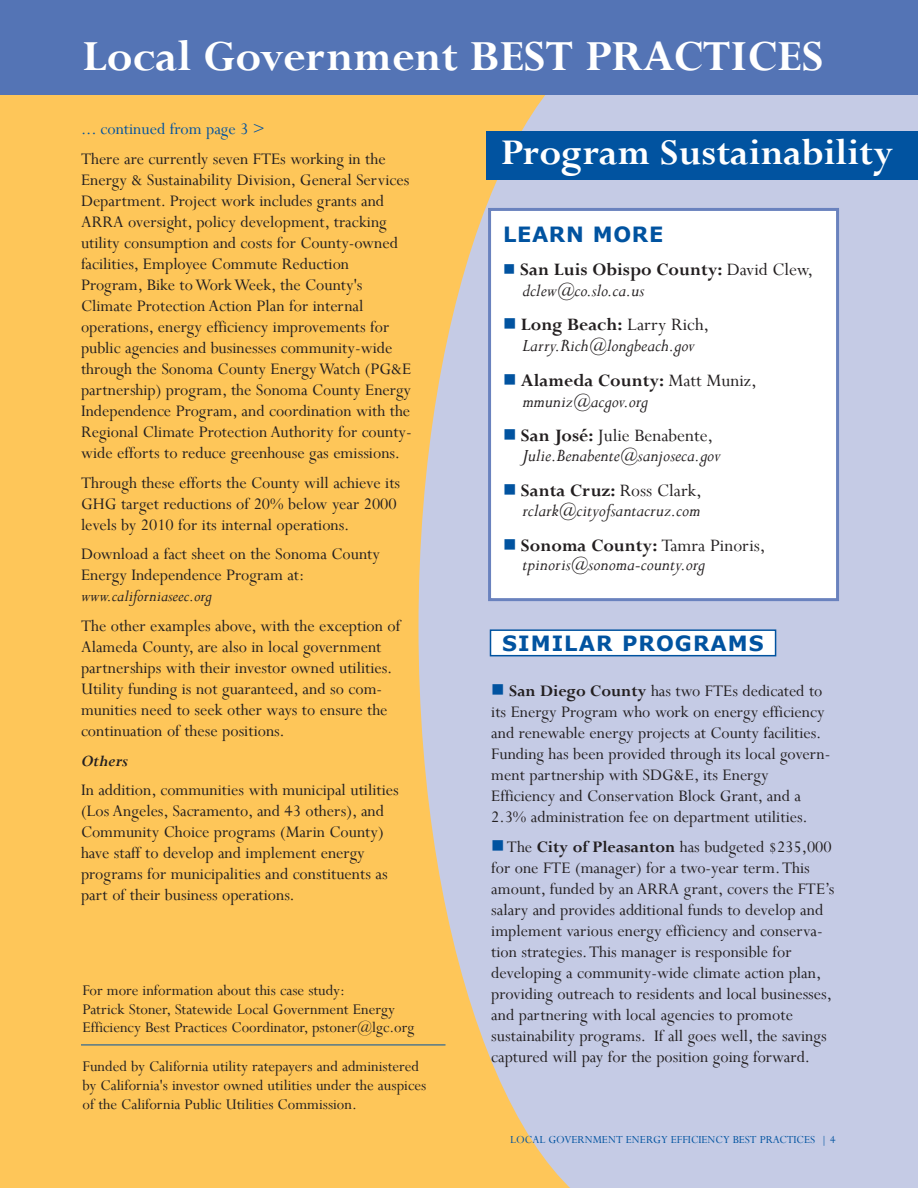
<style>
.page{position:relative;width:918px;height:1188px;background:#fff}
.page>*{position:absolute;margin:0;border:0;box-sizing:border-box;transform-origin:0 0}
.t1{font:700 48px "Perpetua";color:#fff}
.t2{font:700 40.5px "Perpetua";color:#fff}
.t3{font:700 21px "Verdana";letter-spacing:.05em;color:#0153a0}
.t4{font:italic 19.5px "Perpetua";color:#231f20}
.t5{font:700 19.5px "Perpetua";color:#231f20}
.t6{font:19.5px "Perpetua";color:#231f20}
.t7{font:18px/21px "Perpetua";color:#231f20}
.t8{font:18px "Perpetua";color:#0153a0}
.t9{font:italic 18px "Perpetua";color:#231f20}
.t10{font:italic 700 18px "Perpetua";color:#231f20}
.t11{font:16.5px/18.8px "Perpetua";color:#231f20}
.t12{font:12px "Perpetua";color:#0153a0}
.s1{color:#0153a0}
.s2{font-weight:400}
.s3{font-weight:700}
</style>
<div class="page">
<div style="left:0;top:0;width:594px;height:1188px;background:#fec659"></div>
<svg style="left:418px;top:94px;width:180px;height:1094px;fill:#c5cbe5"></svg>
<div style="left:598px;top:0;width:320px;height:1188px;background:#c5cbe5"></div>
<div style="left:0;top:0;width:918px;height:68px;background:#5474b5"></div>
<div style="left:0;top:27px;width:918px;height:67px;background:#5474b5"></div>
<div style="left:486px;top:131px;width:432px;height:48px;background:#0153a0"></div>
<div style="left:490px;top:209px;width:348px;height:391px;background:#fff"></div>
<div style="left:488px;top:208px;width:351px;height:393px;border:3px solid #6a82be"></div>
<hr style="left:81px;top:1045px;width:365px;height:1px;background:#0153a0">
<div style="left:490px;top:630px;width:286px;height:26px;background:#fff"></div>
<div style="left:490px;top:629px;width:286px;height:27px;border:2px solid #0153a0"></div>
<p class="t1" style="left:82px;top:26px;width:743px">Local Government BEST PRACTICES</p>
<p class="t8" style="left:81px;top:118px;width:185px">... continued from page 3 &gt;</p>
<p class="t7" style="left:81px;top:148px;width:330px">There are currently seven FTEs working in the Energy &amp; Sustainability Division, General Services Department. Project work includes grants and ARRA oversight, policy development, tracking utility consumption and costs for County-owned facilities, Employee Commute Reduction Program, Bike to Work Week, the County's Climate Protection Action Plan for internal</p>
<p class="t7" style="left:81px;top:316px;width:332px">operations, energy efficiency improvements for public agencies and businesses community-wide through the Sonoma County EnergyWatch (PG&amp;E partnership) program, the Sonoma County Energy Independence Program, and coordination with the Regional Climate Protection Authority for county&shy;wide efforts to reduce greenhouse gas emissions.</p>
<p class="t7" style="left:81px;top:472px;width:321px">Through these efforts the County will achieve its<br>GHG target reductions of 20% below year 2000 levels by 2010 for its internal operations.</p>
<p class="t7" style="left:81px;top:543px;width:301px">Download a fact sheet on the Sonoma County<br>Energy Independence Program at:</p>
<p class="t9" style="left:81px;top:585px;width:132px">www.californiaseec.org</p>
<p class="t7" style="left:81px;top:615px;width:321px">The other examples above, with the exception of Alameda County, are also in local government partnerships with their investor owned utilities.<br>Utility funding is not guaranteed, and so com&shy;munities need to seek other ways to ensure the continuation of these positions.</p>
<p class="t10" style="left:81px;top:749px;width:49px">Others</p>
<p class="t7" style="left:81px;top:779px;width:319px">In addition, communities with municipal utilities (Los Angeles, Sacramento, and 43 others), and Community Choice programs (Marin County) have staff to develop and implement energy</p>
<p class="t7" style="left:81px;top:863px;width:308px">programs for municipalities and constituents as part of their business operations.</p>
<p class="t11" style="left:82px;top:980px;width:264px">For more information about this case study:</p>
<p class="t11" style="left:82px;top:999px;width:333px">Patrick Stoner, Statewide Local Government Energy<br>Efficiency Best Practices Coordinator, pstoner@lgc.org</p>
<p class="t11" style="left:82px;top:1057px;width:345px">Funded by California utility ratepayers and administered by California's investor owned utilities under the auspices of the California Public Utilities Commission.</p>
<p class="t2" style="left:501px;top:127px;width:394px">Program Sustainability</p>
<p class="t3" style="left:503px;top:221px;width:31px">LEAR</p>
<p class="t3" style="left:566px;top:221px;width:65px">N MORE</p>
<p class="t5" style="left:503px;top:257px;width:312px"><span class="s1">■</span> San Luis Obispo County: <span class="s2">David Clew,</span></p>
<p class="t4" style="left:522px;top:278px;width:123px">dclew@co.slo.ca.us</p>
<p class="t5" style="left:503px;top:312px;width:208px"><span class="s1">■</span> Long Beach: <span class="s2">Larry Rich,</span></p>
<p class="t4" style="left:522px;top:333px;width:174px">Larry.Rich@longbeach.gov</p>
<p class="t5" style="left:503px;top:368px;width:255px"><span class="s1">■</span> Alameda County: <span class="s2">Matt Muniz,</span></p>
<p class="t4" style="left:522px;top:389px;width:127px">mmuniz@acgov.org</p>
<p class="t6" style="left:503px;top:423px;width:211px"><span class="s1">■</span> <span class="s3">San José:</span> Julie Benabente,</p>
<p class="t4" style="left:522px;top:444px;width:200px">Julie.Benabente@sanjoseca.gov</p>
<p class="t5" style="left:503px;top:478px;width:200px"><span class="s1">■</span> Santa Cruz: <span class="s2">Ross Clark,</span></p>
<p class="t4" style="left:522px;top:498px;width:180px">rclark@cityofsantacruz.com</p>
<p class="t5" style="left:503px;top:533px;width:264px"><span class="s1">■</span> Sonoma County: <span class="s2">Tamra Pinoris,</span></p>
<p class="t4" style="left:522px;top:552px;width:184px">tpinoris@sonoma-county.org</p>
<p class="t3" style="left:502px;top:630px;width:263px">SIMILAR PROGRAMS</p>
<p class="t7" style="left:491px;top:680px;width:341px"><span class="s1">■</span> <span class="s3">San Diego County</span> has two FTEs dedicated to its Energy Program who work on energy efficiency and renewable energy projects at County facilities.<br>Funding has been provided through its local govern&shy;ment partnership with SDG&amp;E, its Energy Efficiency and Conservation Block Grant, and a 2.3% administration fee on department utilities.</p>
<p class="t7" style="left:491px;top:836px;width:345px"><span class="s1">■</span> The <span class="s3">City of Pleasanton</span> has budgeted $235,000 for one FTE (manager) for a two-year term.This amount, funded by an ARRA grant, covers the FTE’s salary and provides additional funds to develop and implement various energy efficiency and conserva&shy;tion strategies. This manager is responsible for</p>
<p class="t7" style="left:491px;top:962px;width:342px">developing a community-wide climate action plan, providing outreach to residents and local businesses, and partnering with local agencies to promote</p>
<p class="t7" style="left:491px;top:1025px;width:337px">sustainability programs. If all goes well, the savings captured will pay for the position going forward.</p>
<p class="t12" style="left:510px;top:1132px;width:13px">Local</p>
<p class="t12" style="left:548px;top:1132px;width:135px">Government Energy Efficie</p>
<p class="t12" style="left:708px;top:1132px;width:37px">ncy Best</p>
<p class="t12" style="left:760px;top:1132px;width:13px">Practices</p>
<p class="t12" style="left:821px;top:1132px;width:16px">|4</p>
</div>
